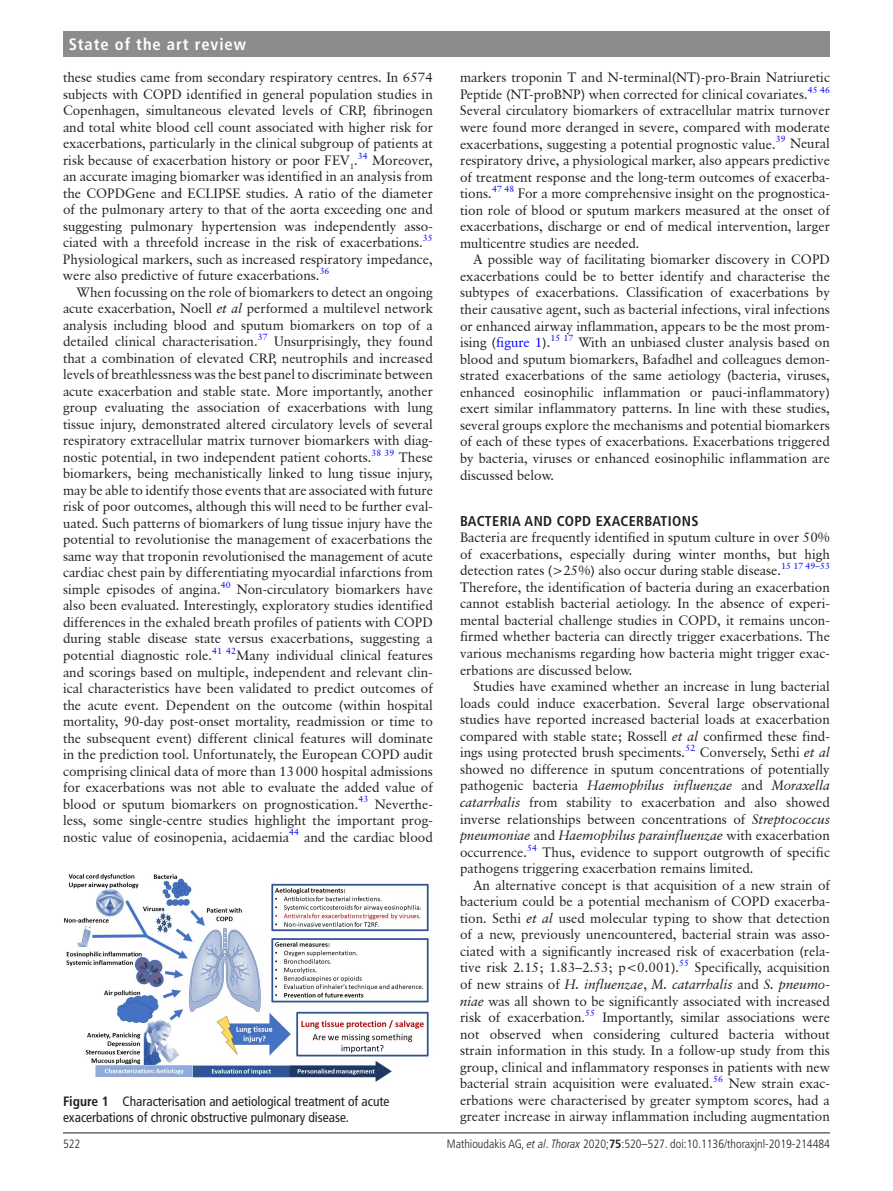
<style>
.page{position:relative;width:893px;height:1191px;background:#fff}
.page>*{position:absolute;margin:0;border:0;box-sizing:border-box;transform-origin:0 0}
.t1{font:700 condensed 16.5px "Frutiger LT Pro";letter-spacing:.055em;color:#fff}
.t2{font:700 condensed 14.25px "Frutiger LT Pro";letter-spacing:.025em;color:#231f20}
.t3{font:13.5px/16.5px "Classical Garamond BT";color:#231f20;text-align:justify}
.t4{font:condensed 13.5px/16.5px "Frutiger LT Pro";color:#231f20}
.t5{font:300 condensed 12px "Frutiger LT Pro";color:#231f20}
.t6{font:9px "Classical Garamond BT";color:#00f}
.s1{font-style:italic}
.s2{font-weight:700}
.s3{color:#00f}
</style>
<div class="page">
<div style="left:63px;top:31px;width:767px;height:25px;background:#8a8c8e"></div>
<img style="left:64px;top:873px;width:365px;height:208px">
<hr style="left:63px;top:1132px;width:767px;height:1px;background:#231f20">
<p class="t1" style="left:69px;top:34px;width:179px">STATE OF THE ART REVIEW</p>
<p class="t3" style="left:63px;top:69px;width:371px">these studies came from secondary respiratory centres. In 6574 subjects with COPD identified in general population studies in Copenhagen, simultaneous elevated levels of CRP, fibrinogen and total white blood cell count associated with higher risk for exacerbations, particularly in the clinical subgroup of patients at risk because of exacerbation history or poor FEV<sub>1</sub>.<sup>34</sup> Moreover, an accurate imaging biomarker was identified in an analysis from the COPDGene and ECLIPSE studies. A ratio of the diameter of the pulmonary artery to that of the aorta exceeding one and suggesting pulmonary hypertension was independently asso&shy;ciated with a threefold increase in the risk of exacerbations.<sup>35<br></sup>Physiological markers, such as increased respiratory impedance, were also predictive of future exacerbations.<sup>36</sup></p>
<p class="t3" style="left:63px;top:284px;width:371px;text-indent:14px">When focussing on the role of biomarkers to detect an ongoing acute exacerbation, Noell <span class="s1">et al</span> performed a multilevel network analysis including blood and sputum biomarkers on top of a detailed clinical characterisation.<sup>37</sup> Unsurprisingly, they found that a combination of elevated CRP, neutrophils and increased levels of breathlessness was the best panel to discriminate between acute exacerbation and stable state. More importantly, another group evaluating the association of exacerbations with lung tissue injury, demonstrated altered circulatory levels of several respiratory extracellular matrix turnover biomarkers with diag&shy;nostic potential, in two independent patient cohorts.<sup>38</sup> <sup>39</sup> These biomarkers, being mechanistically linked to lung tissue injury, may be able to identify those events that are associated with future risk of poor outcomes, although this will need to be further eval&shy;uated. Such patterns of biomarkers of lung tissue injury have the potential to revolutionise the management of exacerbations the same way that troponin revolutionised the management of acute cardiac chest pain by differentiating myocardial infarctions from simple episodes of angina.<sup>40</sup> Non-circulatory biomarkers have also been evaluated. Interestingly, exploratory studies identified differences in the exhaled breath profiles of patients with COPD during stable disease state versus exacerbations, suggesting a potential diagnostic role.<sup>41</sup> <sup>42</sup>Many individual clinical features and scorings based on multiple, independent and relevant clin&shy;ical characteristics have been validated to predict outcomes of the acute event. Dependent on the outcome (within hospital mortality, 90-day post-onset mortality, readmission or time to the subsequent event) different clinical features will dominate in the prediction tool. Unfortunately, the European COPD audit comprising clinical data of more than 13000 hospital admissions for exacerbations was not able to evaluate the added value of blood or sputum biomarkers on prognostication.<sup>43</sup></p>
<p class="t3" style="left:63px;top:795px;width:371px;text-indent:312px">Neverthe&shy;less, some single-centre studies highlight the important prog&shy;nostic value of eosinopenia, acidaemia<sup>44</sup> and the cardiac blood</p>
<p class="t4" style="left:63px;top:1092px;width:328px"><span class="s2">FIGURE 1</span> Characterisation and aetiological treatment of acute exacerbations of chronic obstructive pulmonary disease.</p>
<p class="t3" style="left:460px;top:69px;width:371px">markers troponin T and N-terminal(NT)-pro-Brain Natriuretic<br>Peptide (NT-proBNP) when corrected for clinical covariates.</p>
<p class="t6" style="left:808px;top:84px;width:24px">45 46</p>
<p class="t3" style="left:460px;top:102px;width:371px">Several circulatory biomarkers of extracellular matrix turnover were found more deranged in severe, compared with moderate exacerbations, suggesting a potential prognostic value.<sup>39</sup> Neural respiratory drive, a physiological marker, also appears predictive of treatment response and the long-term outcomes of exacerba&shy;tions.<sup>47</sup> <sup>48</sup> For a more comprehensive insight on the prognostica&shy;tion role of blood or sputum markers measured at the onset of exacerbations, discharge or end of medical intervention, larger multicentre studies are needed.</p>
<p class="t3" style="left:460px;top:251px;width:371px;text-indent:14px">A possible way of facilitating biomarker discovery in COPD exacerbations could be to better identify and characterise the subtypes of exacerbations. Classification of exacerbations by their causative agent, such as bacterial infections, viral infections or enhanced airway inflammation, appears to be the most prom&shy;ising (<span class="s3">figure 1</span>).</p>
<p class="t6" style="left:550px;top:332px;width:25px">15 17</p>
<p class="t3" style="left:460px;top:334px;width:371px;text-indent:118px">With an unbiased cluster analysis based on blood and sputum biomarkers, Bafadhel and colleagues demon&shy;strated exacerbations of the same aetiology (bacteria, viruses, enhanced eosinophilic inflammation or pauci-inflammatory) exert similar inflammatory patterns. In line with these studies, several groups explore the mechanisms and potential biomarkers of each of these types of exacerbations. Exacerbations triggered by bacteria, viruses or enhanced eosinophilic inflammation are discussed below.</p>
<p class="t2" style="left:460px;top:512px;width:9px">BACT</p>
<p class="t2" style="left:492px;top:512px;width:83px">ERIA AND COPD</p>
<p class="t2" style="left:596px;top:512px;width:103px">EXACERBATIONS</p>
<p class="t3" style="left:460px;top:529px;width:371px">Bacteria are frequently identified in sputum culture in over 50% of exacerbations, especially during winter months, but high detection rates (&gt;25%) also occur during stable disease.</p>
<p class="t6" style="left:781px;top:560px;width:50px">15 17 49–53</p>
<p class="t3" style="left:460px;top:578px;width:371px">Therefore, the identification of bacteria during an exacerbation cannot establish bacterial aetiology. In the absence of experi&shy;mental bacterial challenge studies in COPD, it remains uncon&shy;firmed whether bacteria can directly trigger exacerbations. The various mechanisms regarding how bacteria might trigger exac&shy;erbations are discussed below.</p>
<p class="t3" style="left:460px;top:678px;width:371px;text-indent:14px">Studies have examined whether an increase in lung bacterial loads could induce exacerbation. Several large observational studies have reported increased bacterial loads at exacerbation compared with stable state; Rossell <span class="s1">et al</span> confirmed these find&shy;ings using protected brush speciments.<sup>52</sup> Conversely, Sethi <span class="s1">et al </span>showed no difference in sputum concentrations of potentially pathogenic bacteria <span class="s1">Haemophilus influenzae</span> and <span class="s1">Moraxella catarrhalis</span> from stability to exacerbation and also showed inverse relationships between concentrations of <span class="s1">Streptococcus pneumoniae</span> and <span class="s1">Haemophilus parainfluenzae</span> with exacerbation occurrence.<sup>54</sup> Thus, evidence to support outgrowth of specific pathogens triggering exacerbation remains limited.</p>
<p class="t3" style="left:460px;top:876px;width:371px;text-indent:14px">An alternative concept is that acquisition of a new strain of bacterium could be a potential mechanism of COPD exacerba&shy;tion. Sethi <span class="s1">et al</span> used molecular typing to show that detection of a new, previously unencountered, bacterial strain was asso&shy;ciated with a significantly increased risk of exacerbation (rela&shy;tive risk 2.15; 1.83–2.53; p&lt;0.001).</p>
<p class="t6" style="left:679px;top:957px;width:11px">55</p>
<p class="t3" style="left:460px;top:959px;width:371px;text-indent:235px">Specifically, acquisition of new strains of <span class="s1">H. influenzae</span>, <span class="s1">M. catarrhalis</span> and <span class="s1">S. pneumo&shy;niae</span> was all shown to be significantly associated with increased risk of exacerbation.<sup>55</sup> Importantly, similar associations were not observed when considering cultured bacteria without strain information in this study. In a follow-up study from this group, clinical and inflammatory responses in patients with new bacterial strain acquisition were evaluated.</p>
<p class="t6" style="left:713px;top:1073px;width:11px">56</p>
<p class="t3" style="left:460px;top:1075px;width:371px;text-indent:269px">New strain exac&shy;erbations were characterised by greater symptom scores, had a greater increase in airway inflammation including augmentation</p>
<p class="t5" style="left:63px;top:1136px;width:19px">522</p>
<p class="t5" style="left:447px;top:1136px;width:385px">Mathioudakis AG, <span class="s1">et al</span>. <span class="s1">Thorax</span> 2020;<span class="s2">75</span>:520–527. doi:10.1136/thoraxjnl-2019-214484</p>
</div>
